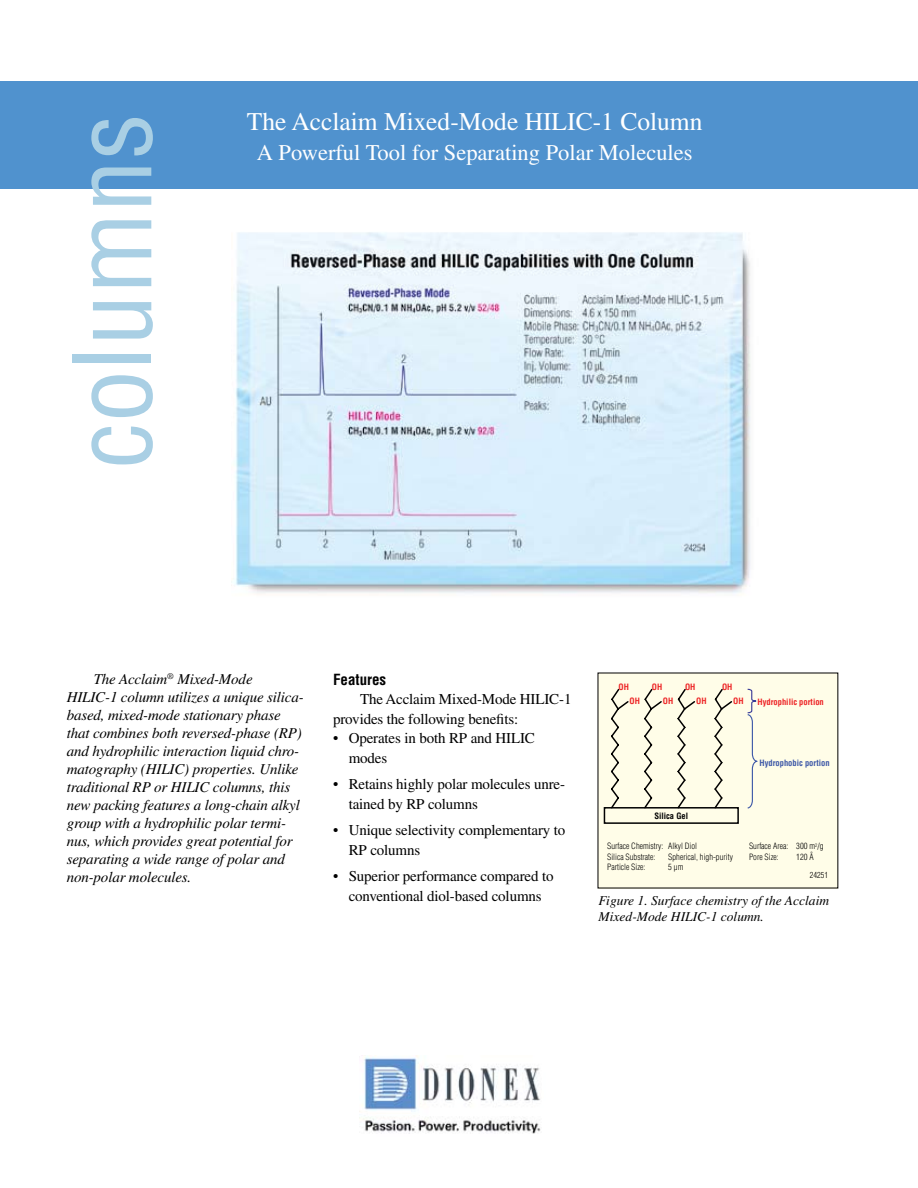
<style>
.page{position:relative;width:918px;height:1188px;background:#fff}
.page>*{position:absolute;margin:0;border:0;box-sizing:border-box;transform-origin:0 0}
.t1{font:condensed 105px "Helvetica";color:#a9cfe4}
.t2{font:25.5px "Times";color:#fff}
.t3{font:22.5px "Times";color:#fff}
.t4{font:italic 15px/18px "Times";letter-spacing:-.01em;color:#000}
.t5{font:15px/19.5px "Times";letter-spacing:-.01em;color:#000}
.t6{font:700 condensed 15px "Helvetica";color:#000}
.t7{font:italic 13.5px/16.2px "Times";color:#000}
.t8{font:300 condensed 8.55px/10.2px "Helvetica";color:#010101}
.t9{font:700 condensed 8.55px "Helvetica";color:#ed2224}
.t10{font:700 condensed 8.55px "Helvetica";color:#3c57a7}
.t11{font:700 condensed 8.55px "Helvetica";color:#010101}
.t12{font:300 condensed 8.25px "Helvetica";color:#000}
</style>
<div class="page">
<div style="left:0;top:81px;width:918px;height:108px;background:#5092ce"></div>
<img style="left:362px;top:1055px;width:179px;height:79px">
<img style="left:234px;top:232px;width:517px;height:361px">
<div style="left:598px;top:673px;width:240px;height:215px;background:#fffde8"></div>
<div style="left:604px;top:807px;width:135px;height:17px;border:2px solid #010101"></div>
<svg style="left:610px;top:688px;width:20px;height:122px"></svg>
<svg style="left:643px;top:688px;width:20px;height:122px"></svg>
<svg style="left:676px;top:688px;width:21px;height:122px"></svg>
<svg style="left:713px;top:688px;width:21px;height:122px"></svg>
<svg style="left:747px;top:688px;width:11px;height:121px"></svg>
<h1 class="t1" style="left:47px;top:469px;width:357px;rotate:-90deg">columns</h1>
<h2 class="t2" style="left:247px;top:107px;width:457px">The Acclaim Mixed-Mode HILIC-1 Column</h2>
<h3 class="t3" style="left:257px;top:140px;width:437px">A Powerful Tool for Separating Polar Molecules</h3>
<p class="t4" style="left:67px;top:670px;width:239px;text-indent:27px">The Acclaim<sup>®</sup> Mixed-Mode HILIC-1 column utilizes a unique silica&shy;based, mixed-mode stationary phase that combines both reversed-phase (RP) and hydrophilic interaction liquid chro&shy;matography (HILIC) properties. Unlike traditional RP or HILIC columns, this new packing features a long-chain alkyl group with a hydrophilic polar termi&shy;nus, which provides great potential for separating a wide range of polar and non-polar molecules.</p>
<p class="t6" style="left:333px;top:670px;width:55px">Features</p>
<p class="t9" style="left:619px;top:682px;width:12px">OH</p>
<p class="t9" style="left:652px;top:682px;width:12px">OH</p>
<p class="t9" style="left:685px;top:682px;width:12px">OH</p>
<p class="t9" style="left:722px;top:682px;width:12px">OH</p>
<p class="t5" style="left:333px;top:689px;width:240px;text-indent:27px">The Acclaim Mixed-Mode HILIC-1 provides the following benefits:</p>
<p class="t5" style="left:349px;top:728px;width:188px;text-indent:-16px">• Operates in both RP and HILIC modes</p>
<p class="t5" style="left:349px;top:774px;width:218px;text-indent:-16px">• Retains highly polar molecules unre&shy;tained by RP columns</p>
<p class="t5" style="left:349px;top:820px;width:218px;text-indent:-16px">• Unique selectivity complementary to<br>RP columns</p>
<p class="t5" style="left:333px;top:866px;width:222px;text-align:center">• Superior performance compared to conventional diol-based columns</p>
<p class="t12" style="left:810px;top:870px;width:20px">24251</p>
<p class="t9" style="left:630px;top:695px;width:12px">OH</p>
<p class="t9" style="left:663px;top:695px;width:12px">OH</p>
<p class="t9" style="left:696px;top:695px;width:12px">OH</p>
<p class="t9" style="left:733px;top:695px;width:12px">OH</p>
<p class="t9" style="left:758px;top:696px;width:68px">Hydrophilic portion</p>
<p class="t10" style="left:759px;top:757px;width:72px">Hydrophobic portion</p>
<p class="t11" style="left:654px;top:810px;width:35px">Silica Gel</p>
<p class="t8" style="left:607px;top:841px;width:91px">Surface Chemistry: Alkyl Diol<br>Silica Substrate:</p>
<p class="t8" style="left:749px;top:841px;width:76px">Surface Area: 300 m<sup>2</sup>/g<br>Pore Size:</p>
<p class="t8" style="left:796px;top:851px;width:19px">120 Å</p>
<p class="t7" style="left:599px;top:893px;width:232px">Figure 1. Surface chemistry of the Acclaim<br>Mixed-Mode HILIC-1 column.</p>
<p class="t8" style="left:668px;top:851px;width:66px">Spherical, high-purity</p>
<p class="t8" style="left:607px;top:862px;width:40px">Particle Size:</p>
<p class="t8" style="left:668px;top:862px;width:17px">5 µm</p>
</div>
